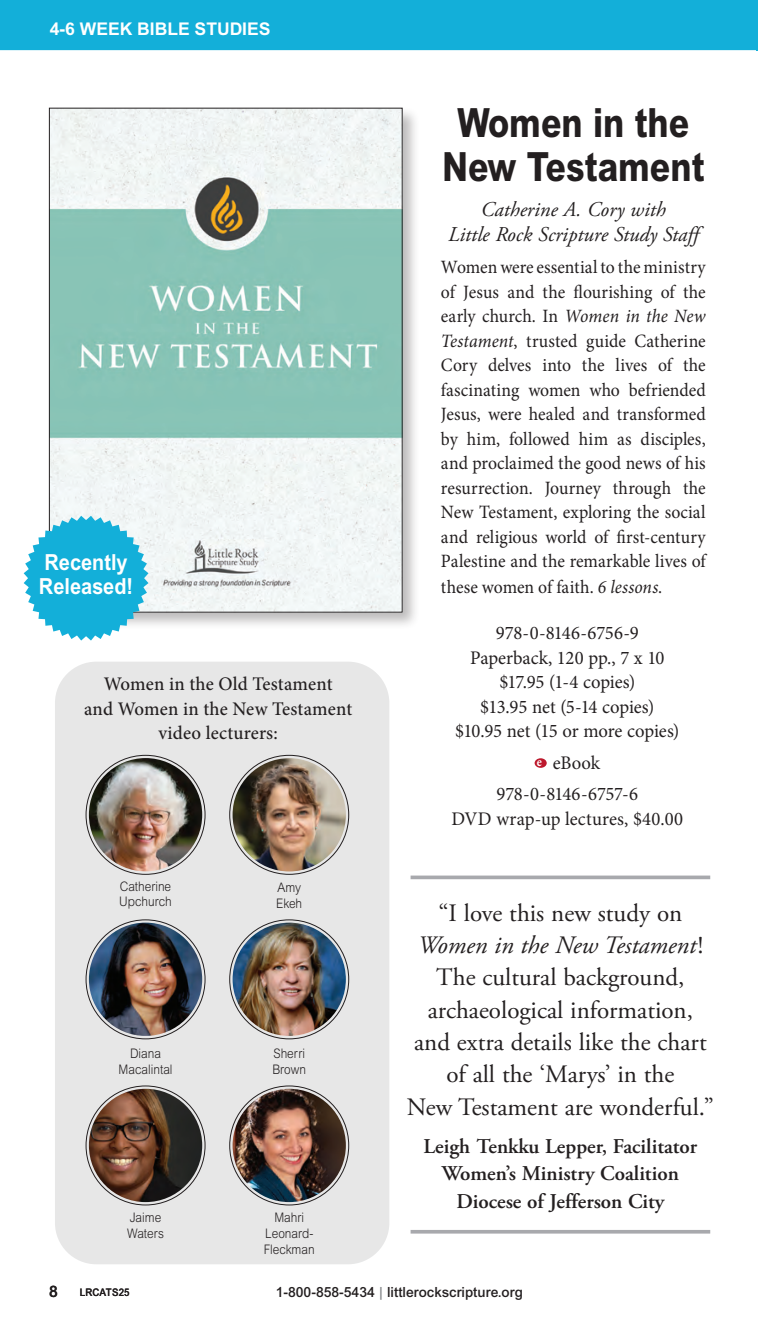
<style>
.page{position:relative;width:758px;height:1325px;background:#fff}
.page>*{position:absolute;margin:0;border:0;box-sizing:border-box;transform-origin:0 0}
.t1{font:800 40.25px/43.8px "Arial MT Std";color:#231f20;text-align:center;scale:.83 1}
.t2{font:25.03px/32.4px "Adobe Garamond Pro";color:#231f20;text-align:center}
.t3{font:700 22.22px/23.8px "Arial MT Std";color:#fff;scale:.9 1}
.t4{font:600 21px/27.7px "Adobe Garamond Pro";color:#231f20;text-align:center}
.t5{font:italic 21px/24.5px "Adobe Garamond Pro";color:#231f20;text-align:center}
.t6{font:700 21px "Arial MT Std";color:#fff;scale:.9 1}
.t7{font:19.25px/24.5px "Minion Pro";letter-spacing:-.01em;color:#231f20;text-align:center}
.t8{font:500 19.25px/24.5px "Minion Pro";letter-spacing:.005em;color:#231f20;text-align:center}
.t9{font:19.25px "Minion Pro";letter-spacing:.01em;color:#231f20}
.t10{font:18.9px/24.5px "Minion Pro";color:#231f20;text-align:justify;scale:.94 1}
.t11{font:700 17.5px "Arial MT Std";color:#fff}
.t12{font:500 15.75px "Arial MT Std";color:#231f20}
.t13{font:500 14px "Arial MT Std";color:#231f20}
.t14{font:300 13.12px/15.8px "Arial MT Std";color:#231f20;scale:.9 1}
.t15{font:500 10.5px "Arial MT Std";letter-spacing:.015em;color:#231f20;scale:.92 1}
.s1{font-style:italic}
.s2{font-weight:700;font-size:12.95px;color:#fff}
.s3{color:#808285}
</style>
<div class="page">
<div style="left:55px;top:661px;width:334px;height:603px;background:#e7e7e7;border-radius:41px"></div>
<div style="left:534px;top:758px;width:12px;height:9px;background:#bd192d;border-radius:50%"></div>
<div style="left:47px;top:106px;width:373px;height:524px;background:#231f20;opacity:.3"></div>
<img style="left:51px;top:110px;width:349px;height:500px">
<svg style="left:24px;top:515px;width:124px;height:125px"></svg>
<svg style="left:410px;top:875px;width:300px;height:4px"></svg>
<svg style="left:410px;top:1230px;width:300px;height:3px"></svg>
<img style="left:89px;top:758px;width:113px;height:113px;border-radius:57px">
<img style="left:89px;top:922px;width:113px;height:113px;border-radius:57px">
<img style="left:232px;top:922px;width:114px;height:113px;border-radius:57px">
<img style="left:89px;top:1088px;width:113px;height:113px;border-radius:57px">
<img style="left:232px;top:1088px;width:114px;height:113px;border-radius:57px">
<img style="left:232px;top:758px;width:114px;height:113px;border-radius:57px">
<div style="left:0;top:0;width:758px;height:50px;background:#13afd9"></div>
<p class="t11" style="left:50px;top:19px;width:222px">4-6 WEEK BIBLE STUDIES</p>
<p class="t6" style="left:50px;top:20px;width:134px">New Editions</p>
<p class="t3" style="left:39px;top:550px;width:106px">Recently<br>Released!</p>
<p class="t8" style="left:84px;top:671px;width:269px">Women in the Old Testament<br>and Women in the New Testament video lecturers:</p>
<p class="t14" style="left:119px;top:878px;width:60px">Catherine<br>Upchurch</p>
<p class="t14" style="left:276px;top:879px;width:30px">Amy<br>Ekeh</p>
<p class="t14" style="left:118px;top:1045px;width:62px;text-align:center">Diana<br>Macalintal</p>
<p class="t14" style="left:272px;top:1045px;width:39px">Sherri<br>Brown</p>
<p class="t14" style="left:127px;top:1209px;width:42px">Jaime<br>Waters</p>
<p class="t14" style="left:264px;top:1209px;width:58px;text-align:center">Mahri<br>Leonard-<br>Fleckman</p>
<h1 class="t1" style="left:442px;top:100px;width:318px">Women in the<br>New Testament</h1>
<p class="t5" style="left:448px;top:198px;width:252px">Catherine A. Cory with<br>Little Rock Scripture Study Staff</p>
<p class="t10" style="left:441px;top:255px;width:283px">Women were essential to the ministry of Jesus and the flourishing of the early church. In <span class="s1">Women in the New Testament</span>, trusted guide Catherine Cory delves into the lives of the fascinating women who befriended Jesus, were healed and transformed by him, followed him as disciples, and proclaimed the good news of his resurrection. Journey through the New Testament, exploring the social and religious world of first-century Palestine and the remarkable lives of these women of faith. <span class="s1">6 lessons</span>.</p>
<p class="t7" style="left:455px;top:620px;width:225px">978-0-8146-6756-9<br>Paperback, 120 pp., 7 x 10 $17.95 (1-4 copies)<br>$13.95 net (5-14 copies) $10.95 net (15 or more copies)</p>
<p class="t7" style="left:496px;top:746px;width:143px;line-height:31.5px"><span class="s2">e</span> eBook<br>978-0-8146-6757-6</p>
<p class="t9" style="left:451px;top:805px;width:233px">DVD wrap-up lectures, $40.00</p>
<h2 class="t2" style="left:407px;top:897px;width:308px">“I love this new study on<br><span class="s1">Women in the New Testament</span>!<br>The cultural background, archaeological information, and extra details like the chart of all the ‘Marys’ in the<br>New Testament are wonderful.”</h2>
<p class="t4" style="left:423px;top:1132px;width:275px">Leigh Tenkku Lepper, Facilitator<br>Women’s Ministry Coalition<br>Diocese of Jefferson City</p>
<p class="t12" style="left:49px;top:1281px;width:10px">8</p>
<p class="t13" style="left:276px;top:1283px;width:249px">1-800-858-5434 <span class="s3">|</span> littlerockscripture.org</p>
<p class="t15" style="left:80px;top:1286px;width:56px">LRCATS25</p>
</div>
